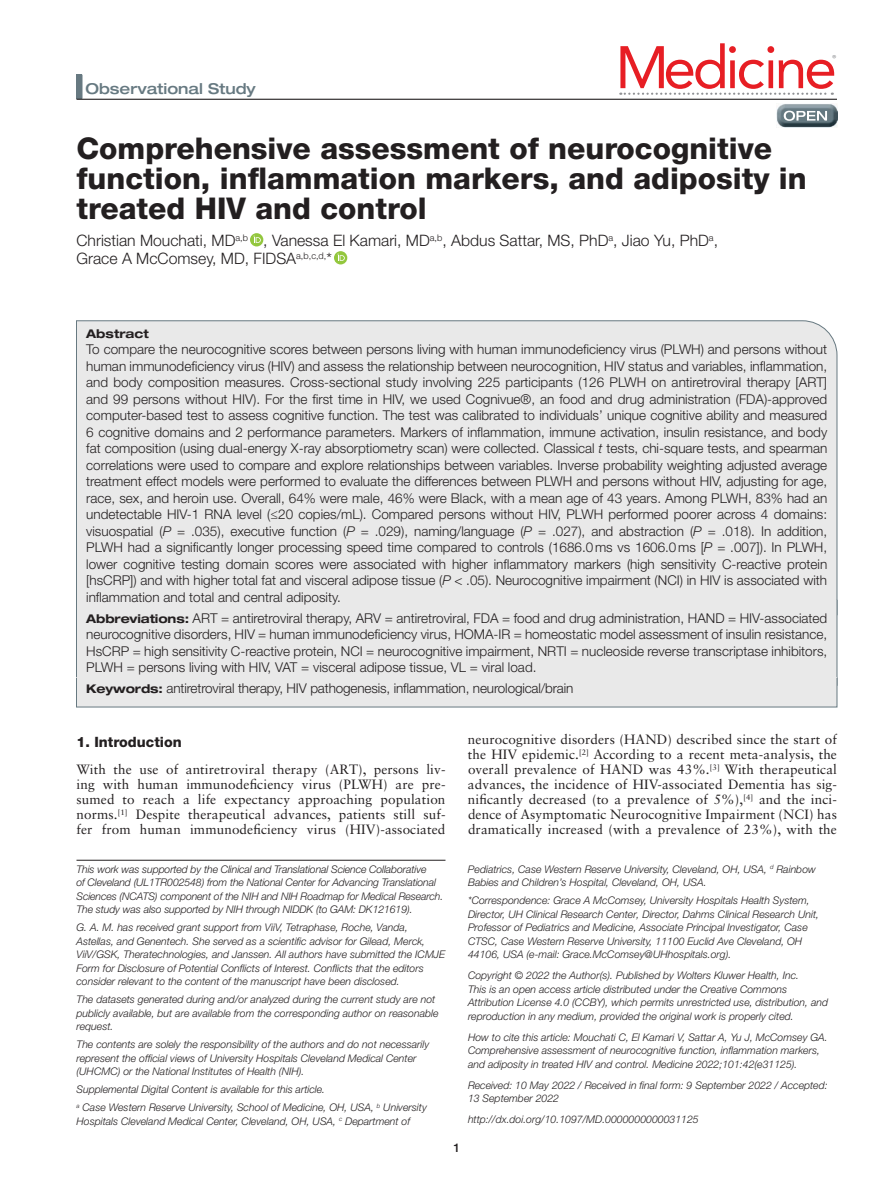
<style>
.page{position:relative;width:891px;height:1188px;background:#fff}
.page>*{position:absolute;margin:0;border:0;box-sizing:border-box;transform-origin:0 0}
.t1{font:59.4px "Avenir";letter-spacing:-.06em;color:#e71e24}
.t2{font:800 30px/30px "Helvetica Neue LT Std";color:#231f20}
.t3{font:300 15.75px/18px "Helvetica Neue LT Std";color:#231f20}
.t4{font:500 expanded 15px "Helvetica Neue LT Std";color:#667981}
.t5{font:800 14.25px "Helvetica Neue LT Std";color:#231f20}
.t6{font:300 13.5px/16.5px "Helvetica Neue LT Std";color:#231f20;text-align:justify}
.t7{font:13.5px/15px "Sabon LT Std";letter-spacing:.01em;color:#231f20;text-align:justify}
.t8{font:700 expanded 12px "Helvetica Neue LT Std";color:#231f20}
.t9{font:500 12px "Helvetica Neue LT Std";color:#231f20}
.t10{font:italic 300 10.5px/13.5px "Helvetica Neue LT Std";color:#231f20}
.t11{font:500 10.35px "Akzidenz Grotesk BE";color:#909295}
.s1{font-style:italic}
.s2{font-weight:700;font-stretch:expanded;font-size:12px}
</style>
<div class="page">
<div style="left:76px;top:74px;width:6px;height:25px;background:#677981"></div>
<hr style="left:76px;top:99px;width:761px;height:1px;background:#231f20">
<img style="left:776px;top:104px;width:61px;height:24px">
<svg style="left:784px;top:111px;width:43px;height:10px"></svg>
<svg style="left:620px;top:93px;width:213px;height:2px"></svg>
<div style="left:76px;top:320px;width:762px;height:296px;background:#e9e9e9"></div>
<div style="left:76px;top:600px;width:761px;height:87px;background:#e9e9e9"></div>
<div style="left:76px;top:678px;width:761px;height:29px;background:#e9e9e9"></div>
<div style="left:250px;top:233px;width:13px;height:13px;background:#93c73e;border-radius:50%"></div>
<svg style="left:254px;top:236px;width:7px;height:7px"></svg>
<div style="left:334px;top:251px;width:13px;height:13px;background:#93c73e;border-radius:50%"></div>
<svg style="left:338px;top:254px;width:7px;height:7px"></svg>
<hr style="left:76px;top:860px;width:370px;height:1px;background:#231f20">
<p class="t4" style="left:86px;top:80px;width:172px">Observational Study</p>
<h1 class="t1" style="left:615px;top:33px;width:223px">Medicine</h1>
<p class="t11" style="left:832px;top:52px;width:6px">®</p>
<h2 class="t2" style="left:76px;top:134px;width:732px">Comprehensive assessment of neurocognitive function, inflammation markers, and adiposity in treated HIV and control</h2>
<p class="t3" style="left:76px;top:231px;width:643px">Christian Mouchati, MD<sup>a,b</sup> , Vanessa El Kamari, MD<sup>a,b</sup>, Abdus Sattar, MS, PhD<sup>a</sup>, Jiao Yu, PhD<sup>a</sup>,<br>Grace A McComsey, MD, FIDSA<sup>a,b,c,d,</sup>*</p>
<p class="t8" style="left:86px;top:326px;width:64px">Abstract</p>
<p class="t6" style="left:86px;top:341px;width:743px">To compare the neurocognitive scores between persons living with human immunodeficiency virus (PLWH) and persons without human immunodeficiency virus (HIV) and assess the relationship between neurocognition, HIV status and variables, inflammation, and body composition measures. Cross-sectional study involving 225 participants (126 PLWH on antiretroviral therapy [ART] and 99 persons without HIV). For the first time in HIV, we used Cognivue®, an food and drug administration (FDA)-approved computer-based test to assess cognitive function. The test was calibrated to individuals’ unique cognitive ability and measured 6 cognitive domains and 2 performance parameters. Markers of inflammation, immune activation, insulin resistance, and body fat composition (using dual-energy X-ray absorptiometry scan) were collected. Classical <span class="s1">t</span> tests, chi-square tests, and spearman correlations were used to compare and explore relationships between variables. Inverse probability weighting adjusted average treatment effect models were performed to evaluate the differences between PLWH and persons without HIV, adjusting for age, race, sex, and heroin use. Overall, 64% were male, 46% were Black, with a mean age of 43 years. Among PLWH, 83% had an undetectable HIV-1 RNA level (≤20 copies/mL). Compared persons without HIV, PLWH performed poorer across 4 domains: visuospatial (<span class="s1">P</span> = .035), executive function (<span class="s1">P</span> = .029), naming/language (<span class="s1">P</span> = .027), and abstraction (<span class="s1">P</span> = .018). In addition, PLWH had a significantly longer processing speed time compared to controls (1686.0ms vs 1606.0ms [<span class="s1">P</span> = .007]). In PLWH, lower cognitive testing domain scores were associated with higher inflammatory markers (high sensitivity C-reactive protein [hsCRP]) and with higher total fat and visceral adipose tissue (<span class="s1">P</span> &lt; .05). Neurocognitive impairment (NCI) in HIV is associated with inflammation and total and central adiposity.</p>
<p class="t6" style="left:86px;top:610px;width:743px"><span class="s2">Abbreviations:</span> ART = antiretroviral therapy, ARV = antiretroviral, FDA = food and drug administration, HAND = HIV-associated neurocognitive disorders, HIV = human immunodeficiency virus, HOMA-IR = homeostatic model assessment of insulin resistance, HsCRP = high sensitivity C-reactive protein, NCI = neurocognitive impairment, NRTI = nucleoside reverse transcriptase inhibitors, PLWH = persons living with HIV, VAT = visceral adipose tissue, VL = viral load.</p>
<p class="t6" style="left:86px;top:680px;width:489px"><span class="s2">Keywords:</span> antiretroviral therapy, HIV pathogenesis, inflammation, neurological/brain</p>
<p class="t5" style="left:76px;top:734px;width:107px">1. Introduction</p>
<p class="t7" style="left:76px;top:762px;width:371px">With the use of antiretroviral therapy (ART), persons liv&shy;ing with human immunodeficiency virus (PLWH) are pre&shy;sumed to reach a life expectancy approaching population norms.<sup>[1]</sup> Despite therapeutical advances, patients still suf&shy;fer from human immunodeficiency virus (HIV)-associated</p>
<p class="t7" style="left:468px;top:732px;width:371px">neurocognitive disorders (HAND) described since the start of the HIV epidemic.<sup>[2]</sup> According to a recent meta-analysis, the overall prevalence of HAND was 43%.<sup>[3]</sup> With therapeutical advances, the incidence of HIV-associated Dementia has sig&shy;nificantly decreased (to a prevalence of 5%),<sup>[4]</sup> and the inci&shy;dence of Asymptomatic Neurocognitive Impairment (NCI) has dramatically increased (with a prevalence of 23%), with the</p>
<p class="t10" style="left:76px;top:862px;width:368px">This work was supported by the Clinical and Translational Science Collaborative<br>of Cleveland (UL1TR002548) from the National Center for Advancing Translational Sciences (NCATS) component of the NIH and NIH Roadmap for Medical Research.<br>The study was also supported by NIH through NIDDK (to GAM: DK121619).</p>
<p class="t10" style="left:76px;top:920px;width:370px">G. A. M. has received grant support from ViiV, Tetraphase, Roche, Vanda, Astellas, and Genentech. She served as a scientific advisor for Gilead, Merck, ViiV/GSK, Theratechnologies, and Janssen. All authors have submitted the ICMJE Form for Disclosure of Potential Conflicts of Interest. Conflicts that the editors consider relevant to the content of the manuscript have been disclosed.</p>
<p class="t10" style="left:76px;top:993px;width:364px">The datasets generated during and/or analyzed during the current study are not publicly available, but are available from the corresponding author on reasonable request.</p>
<p class="t10" style="left:76px;top:1038px;width:354px">The contents are solely the responsibility of the authors and do not necessarily represent the official views of University Hospitals Cleveland Medical Center (UHCMC) or the National Institutes of Health (NIH).</p>
<p class="t10" style="left:76px;top:1080px;width:352px;line-height:18px">Supplemental Digital Content is available for this article.<br><sup>a</sup> Case Western Reserve University, School of Medicine, OH, USA, <sup>b</sup> University</p>
<p class="t10" style="left:76px;top:1114px;width:335px">Hospitals Cleveland Medical Center, Cleveland, OH, USA, <sup>c</sup> Department of</p>
<p class="t9" style="left:453px;top:1140px;width:8px">1</p>
<p class="t10" style="left:468px;top:862px;width:349px">Pediatrics, Case Western Reserve University, Cleveland, OH, USA, <sup>d</sup> Rainbow<br>Babies and Children’s Hospital, Cleveland, OH, USA.</p>
<p class="t10" style="left:468px;top:893px;width:353px">*Correspondence: Grace A McComsey, University Hospitals Health System, Director, UH Clinical Research Center, Director, Dahms Clinical Research Unit, Professor of Pediatrics and Medicine, Associate Principal Investigator, Case CTSC, Case Western Reserve University, 11100 Euclid Ave Cleveland, OH 44106, USA (e-mail: Grace.McComsey@UHhospitals.org).</p>
<p class="t10" style="left:468px;top:969px;width:362px">Copyright © 2022 the Author(s). Published by Wolters Kluwer Health, Inc.<br>This is an open access article distributed under the Creative Commons Attribution License 4.0 (CCBY), which permits unrestricted use, distribution, and reproduction in any medium, provided the original work is properly cited.</p>
<p class="t10" style="left:468px;top:1030px;width:361px">How to cite this article: Mouchati C, El Kamari V, Sattar A, Yu J, McComsey GA.<br>Comprehensive assessment of neurocognitive function, inflammation markers, and adiposity in treated HIV and control. Medicine 2022;101:42(e31125).</p>
<p class="t10" style="left:468px;top:1078px;width:361px">Received: 10 May 2022 / Received in final form: 9 September 2022 / Accepted:<br>13 September 2022</p>
<p class="t10" style="left:468px;top:1113px;width:232px">http://dx.doi.org/10.1097/MD.0000000000031125</p>
</div>
